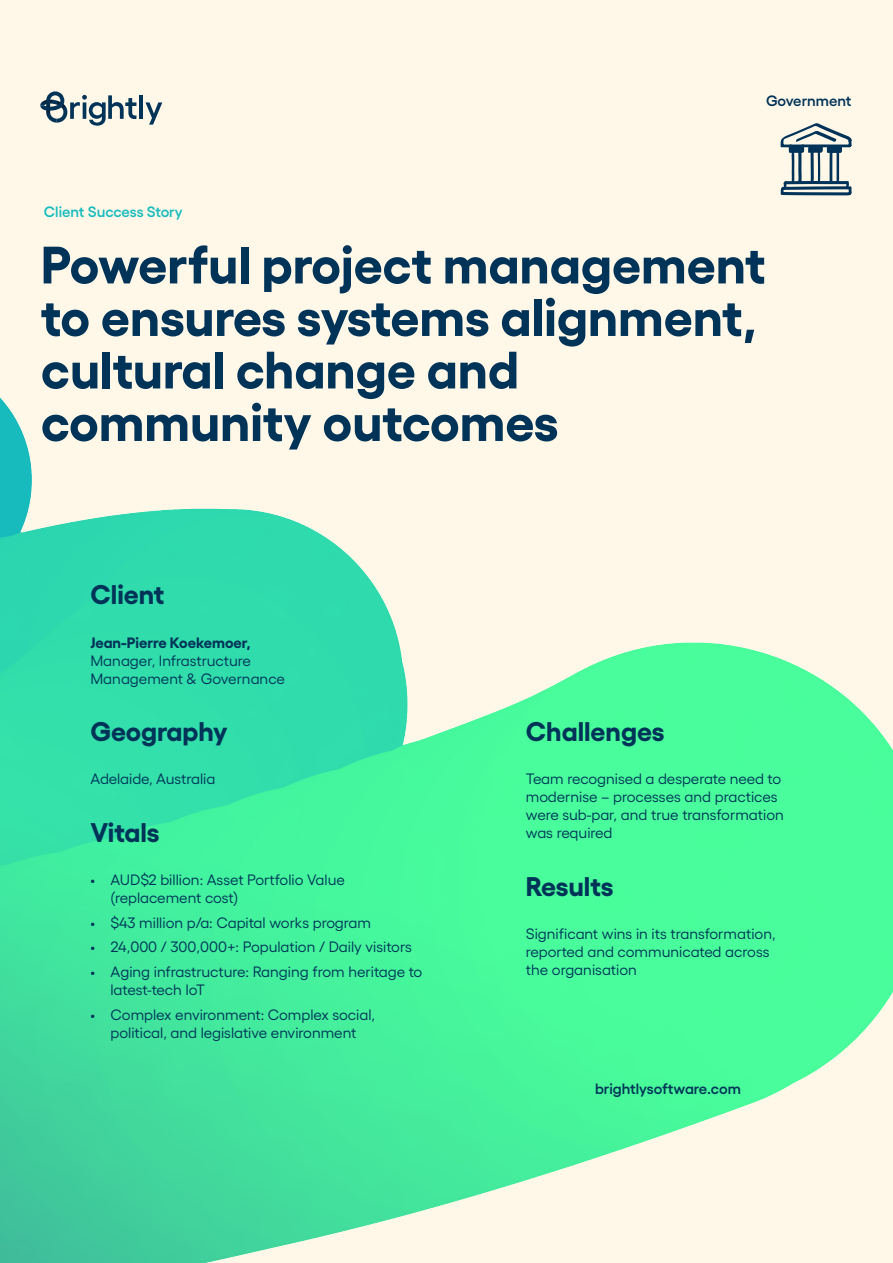
<style>
.page{position:relative;width:893px;height:1263px;background:#fff}
.page>*{position:absolute;margin:0;border:0;box-sizing:border-box;transform-origin:0 0}
.t1{font:700 52.5px/52.5px "Yellix";color:#003358}
.t2{font:700 27px "Yellix";color:#003358}
.t3{font:15px/18px "Yellix";color:#003358}
.t4{font:600 15px "Yellix";color:#003358}
.t5{font:700 15px "Yellix";color:#003358}
.t6{font:600 15px "Yellix";color:#17bcbe}
</style>
<div class="page">
<div style="left:0;top:0;width:893px;height:358px;background:#fff8e8"></div>
<img style="left:0;top:358px;width:893px;height:905px">
<svg style="left:40px;top:91px;width:24px;height:32px"></svg>
<svg style="left:70px;top:95px;width:66px;height:31px;background:#abb7b8"></svg>
<hr style="left:139px;top:95px;width:4px;height:24px;background:#003358">
<svg style="left:146px;top:102px;width:16px;height:23px"></svg>
<svg style="left:780px;top:123px;width:72px;height:72px;background:#a2b0b4"></svg>
<p class="t4" style="left:766px;top:89px;width:87px">Government</p>
<p class="t6" style="left:44px;top:200px;width:140px">Client Success Story</p>
<h1 class="t1" style="left:41px;top:233px;width:726px">Powerful project management to ensures systems alignment, cultural change and community outcomes</h1>
<h2 class="t2" style="left:90px;top:573px;width:76px">Client</h2>
<p class="t5" style="left:90px;top:630px;width:162px">Jean-Pierre Koekemoer,</p>
<p class="t3" style="left:90px;top:650px;width:196px">Manager, Infrastructure<br>Management &amp; Governance</p>
<h2 class="t2" style="left:90px;top:710px;width:139px">Geography</h2>
<p class="t3" style="left:90px;top:769px;width:127px">Adelaide, Australia</p>
<h2 class="t2" style="left:90px;top:811px;width:71px">Vitals</h2>
<p class="t3" style="left:111px;top:869px;width:236px;text-indent:-20px">• AUD$2 billion: Asset Portfolio Value (replacement cost)</p>
<p class="t3" style="left:90px;top:912px;width:282px">• $43 million p/a: Capital works program</p>
<p class="t3" style="left:90px;top:937px;width:323px">• 24,000 / 300,000+: Population / Daily visitors</p>
<p class="t3" style="left:111px;top:961px;width:313px;text-indent:-20px">• Aging infrastructure: Ranging from heritage to latest-tech IoT</p>
<p class="t3" style="left:90px;top:1004px;width:286px;text-align:center">• Complex environment: Complex social, political, and legislative environment</p>
<h2 class="t2" style="left:526px;top:710px;width:140px">Challenges</h2>
<p class="t3" style="left:526px;top:768px;width:260px">Team recognised a desperate need to modernise – processes and practices were sub-par, and true transformation was required</p>
<h2 class="t2" style="left:526px;top:865px;width:89px">Results</h2>
<p class="t3" style="left:526px;top:923px;width:251px">Significant wins in its transformation, reported and communicated across the organisation</p>
<p class="t4" style="left:595px;top:1077px;width:147px">brightlysoftware.com</p>
</div>
